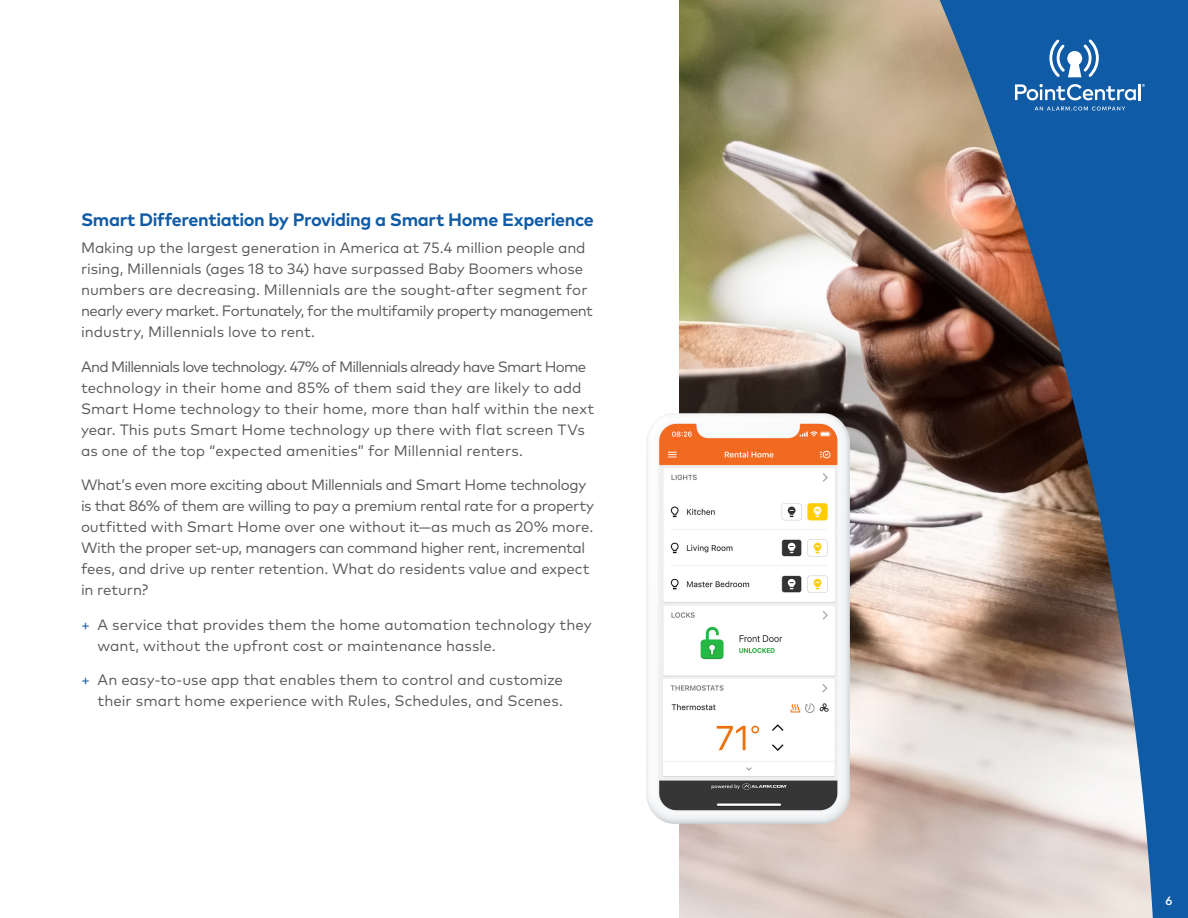
<style>
.page{position:relative;width:1188px;height:918px;background:#fff}
.page>*{position:absolute;margin:0;border:0;box-sizing:border-box;transform-origin:0 0}
.Subheader{font:700 18px "Mark Pro";letter-spacing:-.02em;color:#105ba6}
.Body{font:15px/21px "Mark Pro";letter-spacing:-.005em;color:#57585a}
.Body-2{font:15px/21px "Mark Pro";letter-spacing:-.025em;color:#57585a}
.t1{font:500 12px "Mark Pro";color:#fff}
.s1{color:#105ba6}
</style>
<div class="page">
<img style="left:646px;top:0;width:542px;height:918px">
<svg style="left:1035px;top:107px;width:90px;height:4px"></svg>
<svg style="left:1015px;top:84px;width:130px;height:16px"></svg>
<svg style="left:1049px;top:40px;width:50px;height:37px"></svg>
<img style="left:647px;top:413px;width:203px;height:410px">
<p class="Subheader" style="left:81px;top:206px;width:514px">Smart Differentiation by Providing a Smart Home Experience</p>
<p class="Body" style="left:81px;top:236px;width:514px">Making up the largest generation in America at 75.4 million people and rising, Millennials (ages 18 to 34) have surpassed Baby Boomers whose numbers are decreasing. Millennials are the sought-after segment for nearly every market. Fortunately, for the multifamily property management industry, Millennials love to rent.</p>
<p class="Body" style="left:81px;top:355px;width:515px">And Millennials love technology. 47% of Millennials already have Smart Home technology in their home and 85% of them said they are likely to add Smart Home technology to their home, more than half within the next year. This puts Smart Home technology up there with flat screen TVs as one of the top “expected amenities” for Millennial renters.</p>
<p class="Body-2" style="left:81px;top:473px;width:515px">What’s even more exciting about Millennials and Smart Home technology is that 86% of them are willing to pay a premium rental rate for a property outfitted with Smart Home over one without it—as much as 20% more.<br>With the proper set-up, managers can command higher rent, incremental fees, and drive up renter retention. What do residents value and expect in return?</p>
<p class="Body" style="left:98px;top:613px;width:496px;text-indent:-16px"><span class="s1">+</span> A service that provides them the home automation technology they want, without the upfront cost or maintenance hassle.</p>
<p class="Body" style="left:81px;top:668px;width:484px;text-align:right"><span class="s1">+</span> An easy-to-use app that enables them to control and customize their smart home experience with Rules, Schedules, and Scenes.</p>
<p class="t1" style="left:1165px;top:891px;width:9px">6</p>
</div>
